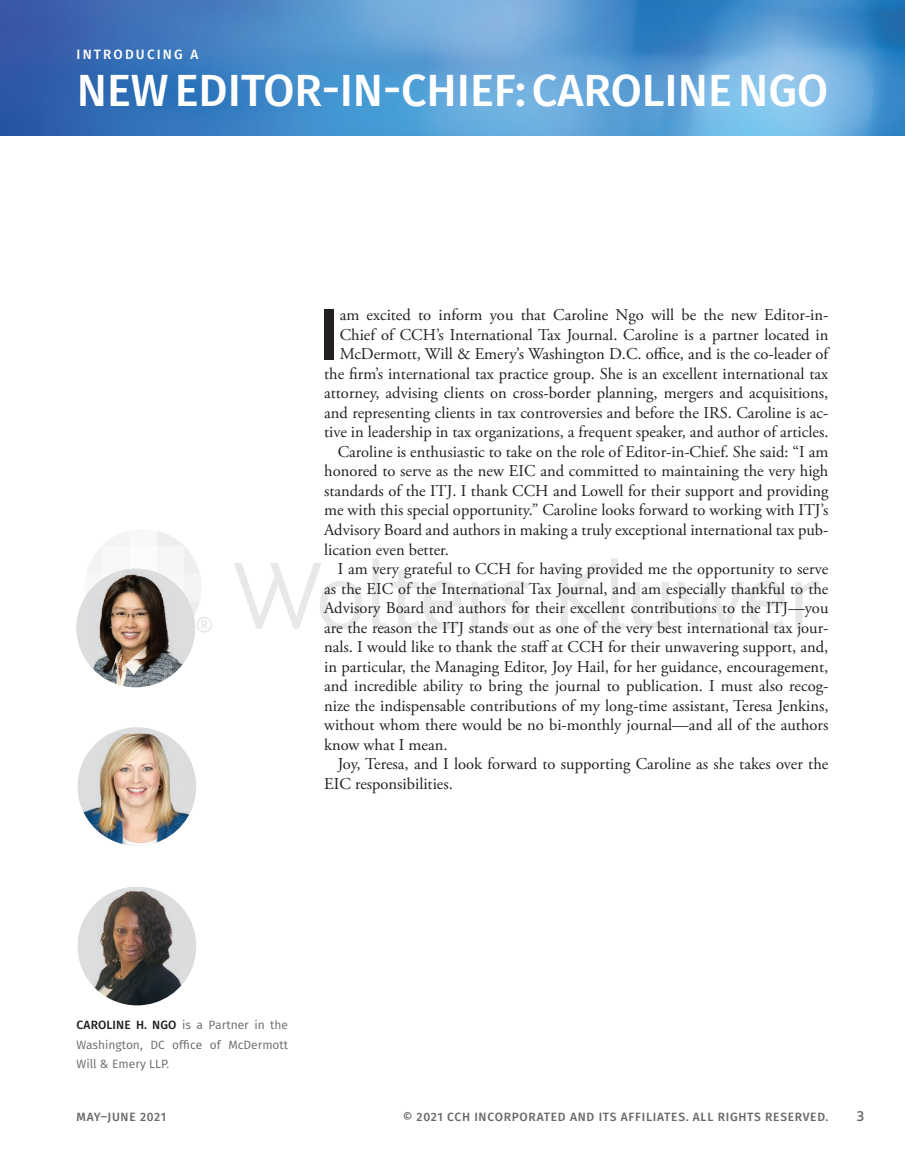
<style>
.page{position:relative;width:905px;height:1175px;background:#fff}
.page>*{position:absolute;margin:0;border:0;box-sizing:border-box;transform-origin:0 0}
.t1{font:500 72.9px "Fira Sans";color:#231f20}
.t2{font:500 45px "Fira Sans";color:#fff}
.t3{font:16.5px "Adobe Garamond Pro";color:#231f20}
.t4{font:500 15px "Bliss 2";color:#69696c}
.t5{font:500 13.5px "Fira Sans";color:#fff}
.t6{font:500 12px "Fira Sans";letter-spacing:.06em;color:#69696c}
.t7{font:12px/19.5px "Fira Sans";color:#69696c;text-align:justify}
.t8{font:500 12px "Fira Sans";color:#231f20}
</style>
<div class="page">
<img style="left:0;top:0;width:904px;height:136px">
<svg style="left:234px;top:563px;width:128px;height:67px"></svg>
<svg style="left:372px;top:558px;width:89px;height:72px"></svg>
<svg style="left:795px;top:581px;width:25px;height:48px"></svg>
<svg style="left:471px;top:581px;width:58px;height:49px"></svg>
<svg style="left:561px;top:563px;width:42px;height:66px"></svg>
<svg style="left:611px;top:558px;width:14px;height:72px"></svg>
<svg style="left:633px;top:582px;width:37px;height:48px"></svg>
<svg style="left:677px;top:581px;width:108px;height:49px"></svg>
<svg style="left:87px;top:531px;width:125px;height:115px"></svg>
<div style="left:78px;top:727px;width:118px;height:118px;background:#dcdddf;border-radius:50%"></div>
<img style="left:79px;top:733px;width:113px;height:112px">
<img style="left:76px;top:568px;width:119px;height:119px;border-radius:59px">
<img style="left:79px;top:887px;width:113px;height:118px">
<p class="t5" style="left:77px;top:43px;width:18px">INTRODU</p>
<p class="t5" style="left:147px;top:43px;width:26px">CING</p>
<p class="t5" style="left:190px;top:43px;width:9px">A</p>
<h2 class="t2" style="left:77px;top:54px;width:509px">NEW ED ITOR-IN -CHIEF: CAROL</h2>
<h2 class="t2" style="left:664px;top:54px;width:103px">INE NGO</h2>
<h1 class="t1" style="left:318px;top:275px;width:23px">I</h1>
<p class="t3" style="left:340px;top:305px;width:490px">am excited to inform you that Caroline Ngo will be the new Editor-in-</p>
<p class="t3" style="left:340px;top:325px;width:490px">Chief of CCH’s International Tax Journal. Caroline is a partner located in</p>
<p class="t3" style="left:340px;top:344px;width:490px">McDermott, Will &amp; Emery’s Washington D.C. office, and is the co-leader of</p>
<p class="t3" style="left:324px;top:364px;width:505px">the firm’s international tax practice group. She is an excellent international tax</p>
<p class="t3" style="left:324px;top:383px;width:505px">attorney, advising clients on cross-border planning, mergers and acquisitions,</p>
<p class="t3" style="left:324px;top:403px;width:505px">and representing clients in tax controversies and before the IRS. Caroline is ac-</p>
<p class="t3" style="left:324px;top:422px;width:506px">tive in leadership in tax organizations, a frequent speaker, and author of articles.</p>
<p class="t3" style="left:338px;top:442px;width:492px">Caroline is enthusiastic to take on the role of Editor-in-Chief. She said: “I am</p>
<p class="t3" style="left:324px;top:461px;width:506px">honored to serve as the new EIC and committed to maintaining the very high</p>
<p class="t3" style="left:324px;top:481px;width:506px">standards of the ITJ. I thank CCH and Lowell for their support and providing</p>
<p class="t3" style="left:324px;top:500px;width:506px">me with this special opportunity.” Caroline looks forward to working with ITJ’s</p>
<p class="t3" style="left:324px;top:520px;width:506px">Advisory Board and authors in making a truly exceptional international tax pub-</p>
<p class="t3" style="left:324px;top:539px;width:126px">lication even better.</p>
<p class="t3" style="left:338px;top:559px;width:492px">I am very grateful to CCH for having provided me the opportunity to serve</p>
<p class="t3" style="left:324px;top:578px;width:506px">as the EIC of the International Tax Journal, and am especially thankful to the</p>
<p class="t3" style="left:324px;top:598px;width:505px">Advisory Board and authors for their excellent contributions to the ITJ—you</p>
<p class="t3" style="left:324px;top:617px;width:506px">are the reason the ITJ stands out as one of the very best international tax jour-</p>
<p class="t3" style="left:324px;top:637px;width:505px">nals. I would like to thank the staff at CCH for their unwavering support, and,</p>
<p class="t3" style="left:324px;top:656px;width:505px">in particular, the Managing Editor, Joy Hail, for her guidance, encouragement,</p>
<p class="t3" style="left:324px;top:676px;width:505px">and incredible ability to bring the journal to publication. I must also recog-</p>
<p class="t3" style="left:324px;top:695px;width:506px">nize the indispensable contributions of my long-time assistant, Teresa Jenkins,</p>
<p class="t3" style="left:324px;top:715px;width:505px">without whom there would be no bi-monthly journal—and all of the authors</p>
<p class="t3" style="left:324px;top:734px;width:125px">know what I mean.</p>
<p class="t3" style="left:338px;top:754px;width:492px">Joy, Teresa, and I look forward to supporting Caroline as she takes over the</p>
<p class="t3" style="left:324px;top:773px;width:130px">EIC responsibilities.</p>
<p class="t7" style="left:77px;top:1015px;width:213px;text-indent:106px">is a Partner in the Washington, DC office of McDermott Will &amp; Emery LLP.</p>
<p class="t8" style="left:77px;top:1015px;width:16px">CAROL</p>
<p class="t8" style="left:113px;top:1015px;width:49px">INE H. NGO</p>
<p class="t6" style="left:77px;top:1107px;width:91px">MAY–JUNE 2021</p>
<p class="t6" style="left:403px;top:1107px;width:427px">© 2021 CCH INCORPORATED AND ITS AFFI LIATES. ALL RI GHTS RESERVED.</p>
<p class="t4" style="left:856px;top:1106px;width:10px">3</p>
</div>
